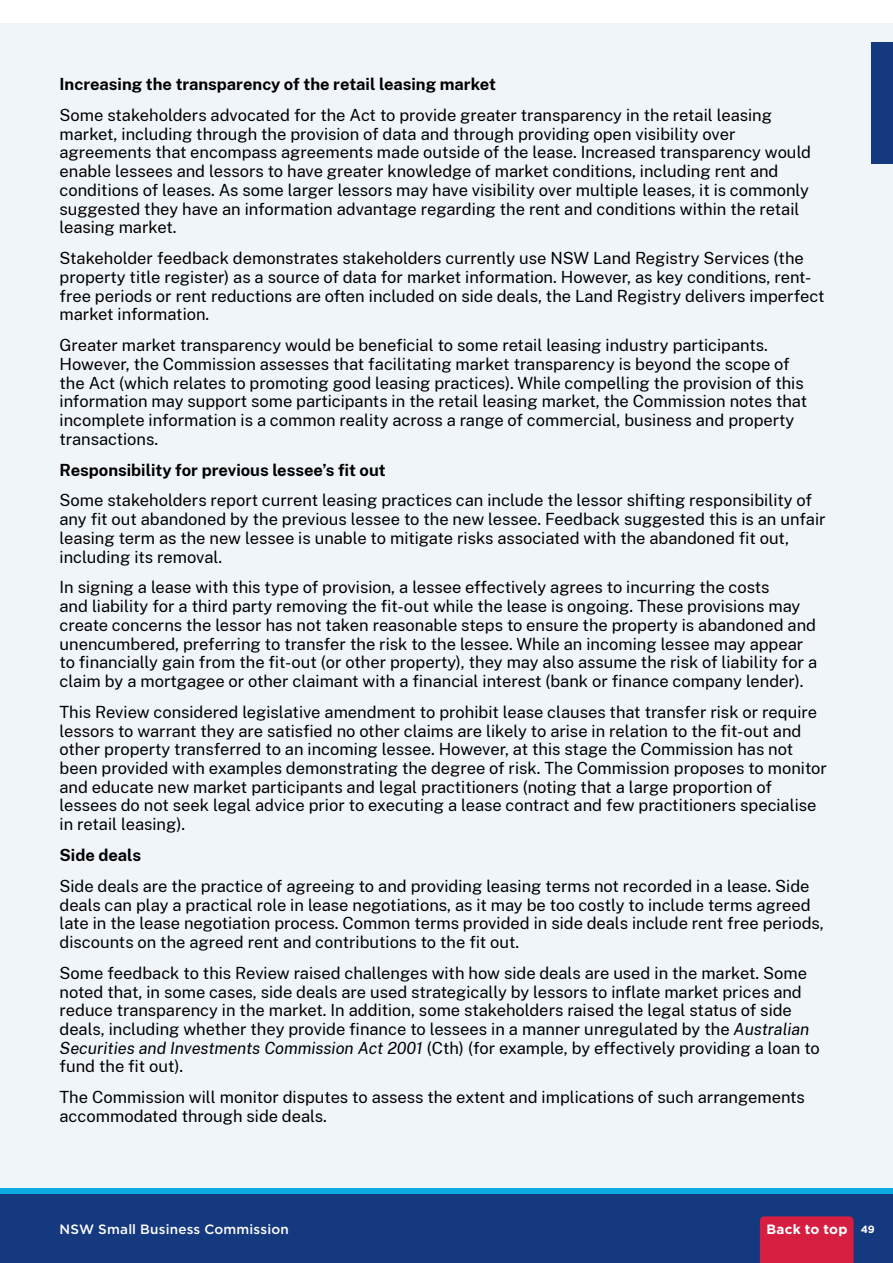
<style>
.page{position:relative;width:893px;height:1263px;background:#fff}
.page>*{position:absolute;margin:0;border:0;box-sizing:border-box;transform-origin:0 0}
.t1{font:16.5px/18.8px "Public Sans";color:#000}
.t2{font:700 16.5px "Public Sans";color:#000}
.t3{font:500 13.5px "Gotham";letter-spacing:.015em;color:#fff}
.t4{font:700 13.5px "Gotham";letter-spacing:.015em;color:#fff}
.t5{font:700 10.5px "Gotham";color:#fff}
.s1{font-style:italic}
</style>
<div class="page">
<div style="left:0;top:23px;width:893px;height:1170px;background:#f0f5fa"></div>
<div style="left:0;top:1188px;width:893px;height:75px;background:#15397f"></div>
<div style="left:0;top:1188px;width:893px;height:5px;background:#0baae2"></div>
<div style="left:760px;top:1216px;width:94px;height:47px;background:#d61e40"></div>
<div style="left:872px;top:43px;width:21px;height:121px;background:#15397f"></div>
<p class="t2" style="left:60px;top:72px;width:454px">Increasing the transparency-of the retail leasing market-</p>
<p class="t1" style="left:60px;top:105px;width:714px">Some stakeholders advocated for the Act to provide greater transparency in the retail leasing market, including through the provision of data and through providing open visibility-over</p>
<p class="t1" style="left:60px;top:142px;width:753px">agreements that encompass agreements made outside of the lease. Increased transparency would</p>
<p class="t1" style="left:60px;top:161px;width:720px">enable lessees and lessors to have greater knowledge-of market conditions, including rent and</p>
<p class="t1" style="left:60px;top:180px;width:751px">conditions of leases. As some larger lessors may have visibility over multiple leases, it is commonly suggested they have an information advantage regarding the rent and conditions within the retail</p>
<p class="t1" style="left:60px;top:217px;width:135px">leasing market.-</p>
<p class="t1" style="left:60px;top:248px;width:762px">Stakeholder feedback demonstrates stakeholders-currently use NSW Land Registry Services (the&shy;property title register) as a source-of data for market information. However, as key-conditions, rent-</p>
<p class="t1" style="left:60px;top:285px;width:766px">free periods or rent reductions are often included on side deals, the Land Registry delivers imperfect</p>
<p class="t1" style="left:60px;top:304px;width:168px">market information.-</p>
<p class="t1" style="left:60px;top:335px;width:732px">Greater market transparency-would be beneficial to some retail leasing industry participants.-<br>However, the Commission assesses that facilitating market transparency is beyond the scope-of</p>
<p class="t1" style="left:60px;top:372px;width:746px">the Act (which relates to promoting good leasing practices). While compelling the provision of this</p>
<p class="t1" style="left:60px;top:391px;width:749px">information may support some participants in the retail leasing market, the Commission notes that</p>
<p class="t1" style="left:60px;top:410px;width:736px">incomplete information is a common reality across a range of commercial, business and property transactions.</p>
<p class="t2" style="left:60px;top:457px;width:344px">Responsibility for previous lessee’s fit out-</p>
<p class="t1" style="left:60px;top:490px;width:768px">Some stakeholders report current leasing practices-can include the lessor shifting responsibility-of any fit out abandoned by the previous lessee to the new lessee. Feedback suggested this is an unfair leasing term as the new lessee is unable to mitigate risks associated with the abandoned fit out,-</p>
<p class="t1" style="left:60px;top:546px;width:164px">including its removal.</p>
<p class="t1" style="left:60px;top:577px;width:711px">In signing a lease with this type of provision, a lessee effectively agrees to incurring the costs</p>
<p class="t1" style="left:60px;top:596px;width:762px">and liability for a third party removing the fit-out while the lease is-ongoing. These provisions may&shy;create-concerns the lessor has not taken reasonable steps to-ensure the property is abandoned and unencumbered, preferring to transfer the risk to the lessee.-While an incoming lessee may appear to financially gain from the fit-out (or other property), they may also assume the risk of liability for a claim by a mortgagee-or other claimant with a financial interest (bank or finance-company lender).-</p>
<p class="t1" style="left:60px;top:702px;width:776px">This Review-considered legislative amendment to prohibit lease-clauses that transfer risk or require&shy;lessors to-warrant they are satisfied no-other claims are likely to arise in relation to the fit-out and</p>
<p class="t1" style="left:60px;top:739px;width:735px">other property transferred to an incoming lessee. However, at this stage the Commission has not</p>
<p class="t1" style="left:60px;top:758px;width:775px">been provided with examples-demonstrating the-degree-of risk. The Commission proposes to monitor and educate new market participants and legal practitioners (noting that a large proportion-of lessees-do not seek legal advice prior to-executing a lease-contract and few practitioners specialise-</p>
<p class="t1" style="left:60px;top:814px;width:127px">in retail leasing).</p>
<p class="t2" style="left:60px;top:843px;width:83px">Side deals</p>
<p class="t1" style="left:60px;top:875px;width:766px">Side deals are the practice of agreeing to and providing leasing terms not recorded in a lease. Side deals can play a practical role in lease negotiations, as it may be too costly to include terms agreed late in the lease negotiation process. Common terms provided in side deals include rent free periods,</p>
<p class="t1" style="left:60px;top:932px;width:478px">discounts-on the agreed rent and contributions to the fit out.-</p>
<p class="t1" style="left:60px;top:962px;width:778px">Some feedback to this Review raised challenges-with how side-deals are used in the market. Some&shy;noted that, in some-cases, side-deals are used strategically by lessors to inflate market prices and reduce transparency in the market. In addition, some stakeholders raised the legal status-of side&shy;deals, including whether they provide finance to lessees in a manner unregulated by the-<span class="s1">Australian Securities and Investments Commission Act 2001</span> (Cth) (for example, by-effectively providing a loan to&shy;fund the fit out).-</p>
<p class="t1" style="left:60px;top:1087px;width:763px">The Commission will monitor disputes to assess the-extent and implications-of such arrangements-</p>
<p class="t1" style="left:60px;top:1106px;width:269px">accommodated through side deals.</p>
<p class="t3" style="left:60px;top:1220px;width:231px">NSW Small Business Commission</p>
<p class="t4" style="left:766px;top:1220px;width:82px">Back to top</p>
<p class="t5" style="left:861px;top:1222px;width:16px">49</p>
</div>
